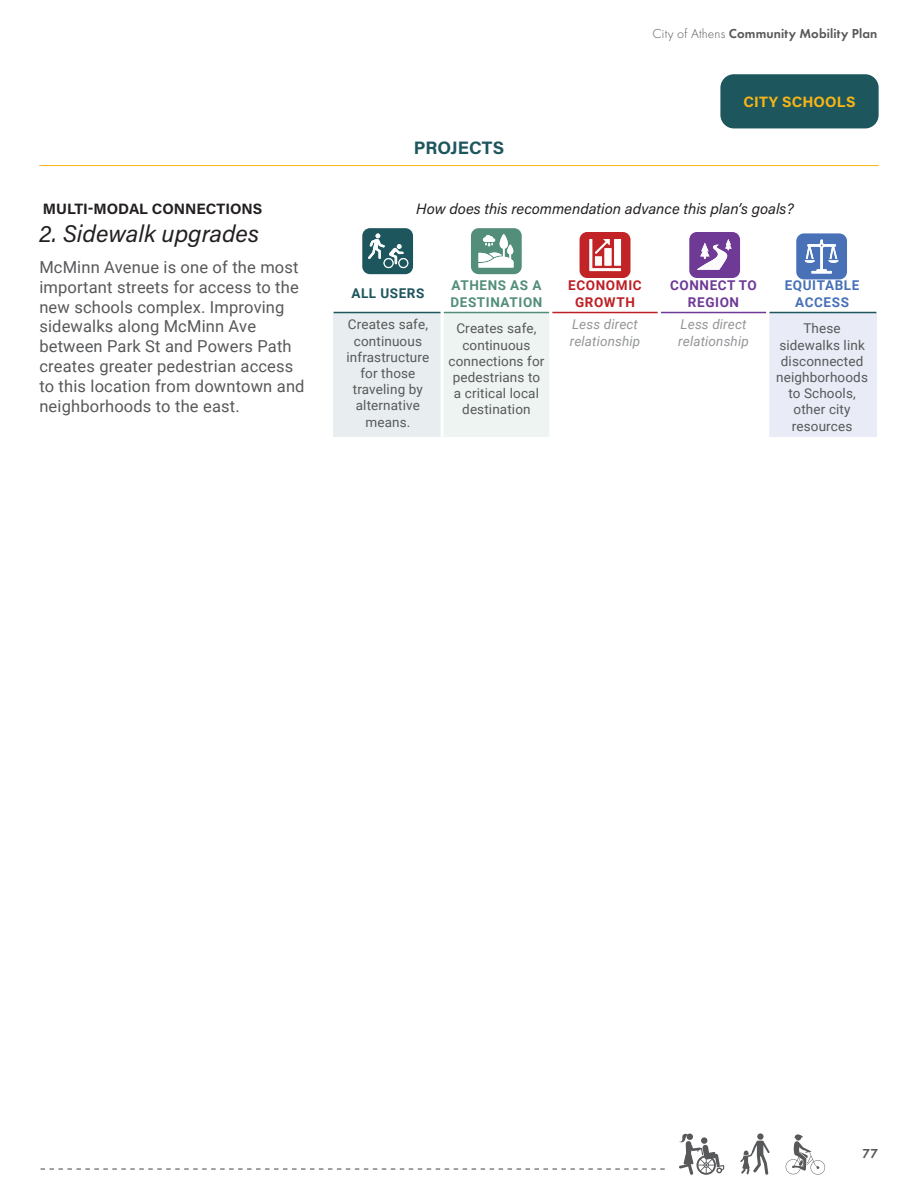
<style>
.page{position:relative;width:918px;height:1188px;background:#fff}
.page>*{position:absolute;margin:0;border:0;box-sizing:border-box;transform-origin:0 0}
.t1{font:italic 24px "Acumin Pro";color:#231f20}
.Project_category{font:700 18px "Acumin Pro";color:#1d565d}
.Body_Text{font:16.5px/19.8px "Roboto";letter-spacing:.01em;color:#57585a}
.goals_table_header{font:italic 15px "Acumin Pro";color:#231f20}
.Project_category_2{font:700 15px "Acumin Pro";color:#231f20}
.Focus_Area_subhead{font:700 15px "Acumin Pro";letter-spacing:.01em;color:#f9b615}
.Table_-_Body_Text{font:13.5px/16.2px "Roboto";letter-spacing:.01em;color:#57585a;text-align:center}
.Table_-_Body_Text-2{font:italic 13.5px/16.2px "Roboto";letter-spacing:.01em;color:#939598}
.t2{font:600 13.5px "Futura PT";letter-spacing:.01em;color:#57585a}
.Body_Text-2{font:700 13.5px/16.2px "Roboto";letter-spacing:.045em;color:#538e7a}
.Body_Text-3{font:700 13.5px/16.2px "Roboto";letter-spacing:.045em;color:#6e3a96;text-align:center}
.Body_Text-4{font:700 13.5px/16.2px "Roboto";letter-spacing:.045em;color:#4871b8;text-align:center}
.Body_Text-5{font:700 13.5px/16.2px "Roboto";letter-spacing:.045em;color:#bd1f24;text-align:center}
.Body_Text-6{font:700 13.5px "Roboto";letter-spacing:.045em;color:#1d565d}
.s1{font-weight:300}
</style>
<div class="page">
<svg style="left:40px;top:1168px;width:625px;height:2px"></svg>
<svg style="left:786px;top:1134px;width:39px;height:41px"></svg>
<svg style="left:679px;top:1134px;width:46px;height:41px"></svg>
<svg style="left:757px;top:1133px;width:7px;height:7px"></svg>
<svg style="left:740px;top:1141px;width:30px;height:34px"></svg>
<div style="left:334px;top:313px;width:108px;height:124px;background:#e8eeef"></div>
<div style="left:442px;top:313px;width:109px;height:124px;background:#eef4f2"></div>
<div style="left:768px;top:313px;width:108px;height:124px;background:#e9ebf6"></div>
<hr style="left:334px;top:312px;width:107px;height:1px;background:#1d565d">
<hr style="left:769px;top:312px;width:107px;height:1px;background:#1d565d">
<hr style="left:444px;top:312px;width:105px;height:1px;background:#538e7a">
<hr style="left:552px;top:312px;width:106px;height:1px;background:#bd1f24">
<hr style="left:661px;top:312px;width:105px;height:1px;background:#6e3a96">
<hr style="left:766px;top:313px;width:3px;height:124px;background:#fff">
<hr style="left:441px;top:313px;width:3px;height:124px;background:#fff">
<hr style="left:549px;top:313px;width:3px;height:124px;background:#fff">
<svg style="left:362px;top:228px;width:51px;height:46px;background:#457479"></svg>
<div style="left:385px;top:259px;width:7px;height:8px;background:#1d565d;border-radius:50%"></div>
<div style="left:399px;top:259px;width:8px;height:8px;background:#1d565d;border-radius:50%"></div>
<svg style="left:471px;top:228px;width:51px;height:46px"></svg>
<svg style="left:580px;top:232px;width:51px;height:46px"></svg>
<svg style="left:689px;top:232px;width:51px;height:46px"></svg>
<div style="left:720px;top:74px;width:159px;height:54px;background:#1d565d;border-radius:14px"></div>
<svg style="left:796px;top:233px;width:51px;height:46px;background:#6b8cc5"></svg>
<hr style="left:39px;top:165px;width:840px;height:1px;background:#f9b615">
<p class="Project_category_2" style="left:43px;top:198px;width:221px">MULTI-MODAL CONNECTIONS</p>
<p class="t1" style="left:39px;top:217px;width:221px">2. Sidewalk upgrades</p>
<p class="Body_Text" style="left:39px;top:257px;width:267px">McMinn Avenue is one of the most important streets for access to the new schools complex. Improving sidewalks along McMinn Ave between Park St and Powers Path creates greater pedestrian access to this location from downtown and neighborhoods to the east.</p>
<p class="t2" style="left:652px;top:25px;width:227px"><span class="s1">City of Athens</span> Community Mobility Plan</p>
<p class="Project_category" style="left:414px;top:135px;width:92px">PROJECTS</p>
<p class="Focus_Area_subhead" style="left:743px;top:91px;width:114px">CITY SCHOOLS</p>
<p class="goals_table_header" style="left:416px;top:198px;width:379px">How does this recommendation advance this plan’s goals?</p>
<p class="Body_Text-6" style="left:351px;top:284px;width:75px">ALL USERS</p>
<p class="Body_Text-2" style="left:450px;top:277px;width:94px">ATHENS AS A<br>DESTINATION</p>
<p class="Body_Text-5" style="left:568px;top:277px;width:75px">ECONOMIC<br>GROWTH</p>
<p class="Body_Text-3" style="left:670px;top:277px;width:88px">CONNECT TO<br>REGION</p>
<p class="Body_Text-4" style="left:785px;top:277px;width:76px">EQUITABLE<br>ACCESS</p>
<p class="Table_-_Body_Text" style="left:347px;top:316px;width:84px">Creates safe, continuous infrastructure for those traveling by alternative means.</p>
<p class="Table_-_Body_Text" style="left:449px;top:320px;width:97px">Creates safe, continuous connections for pedestrians to a critical local destination</p>
<p class="Table_-_Body_Text-2" style="left:570px;top:316px;width:72px">Less direct relationship</p>
<p class="Table_-_Body_Text-2" style="left:678px;top:316px;width:72px">Less direct relationship</p>
<p class="Table_-_Body_Text" style="left:776px;top:320px;width:93px">These sidewalks link disconnected neighborhoods to Schools, other city resources</p>
<p class="t2" style="left:863px;top:1145px;width:17px">77</p>
</div>
